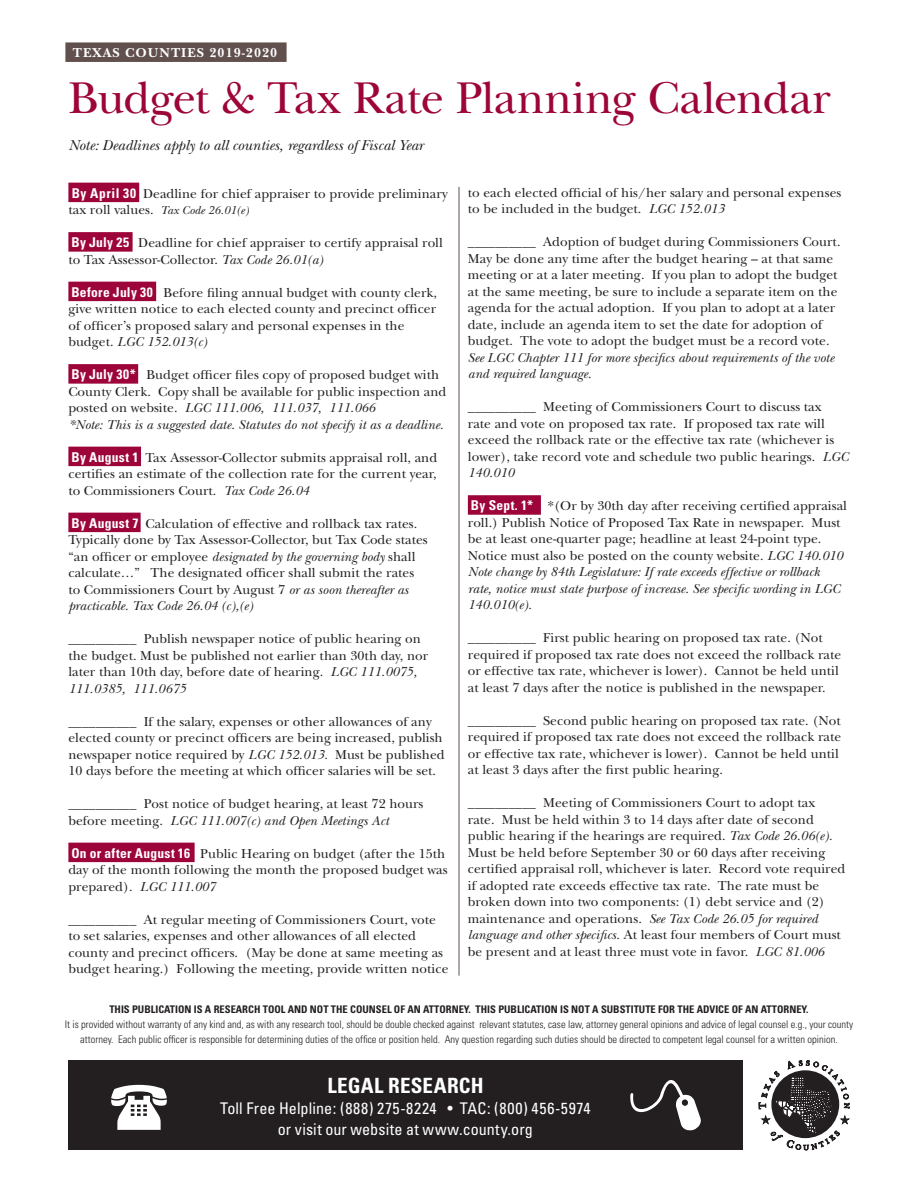
<style>
.page{position:relative;width:918px;height:1188px;background:#fff}
.page>*{position:absolute;margin:0;border:0;box-sizing:border-box;transform-origin:0 0}
.t1{font:46.5px "New Baskerville";letter-spacing:-.01em;color:#9d053a}
.t2{font:700 condensed 21px "Univers";letter-spacing:.015em;color:#fff}
.t3{font:condensed 16.05px/21px "Univers";letter-spacing:.01em;color:#fff;text-align:center}
.t4{font:italic 15px "New Baskerville";color:#231f20}
.t5{font:13.5px/16.5px "New Baskerville";letter-spacing:.005em;color:#231f20}
.t6{font:700 13.5px "New Baskerville";letter-spacing:.075em;color:#fff}
.t7{font:italic 12px "New Baskerville";letter-spacing:.005em;color:#231f20}
.t8{font:300 condensed 10.5px/15px "Univers";color:#231f20;text-align:center}
.s1{font-family:"Univers";font-weight:700;font-stretch:condensed;color:#fff}
.s2{font-style:normal;font-size:13.5px}
.s3{font-style:italic}
.s4{font-weight:700}
</style>
<div class="page">
<div style="left:65px;top:42px;width:222px;height:20px;background:#61504e"></div>
<div style="left:68px;top:183px;width:71px;height:19px;background:#9d053a"></div>
<div style="left:68px;top:232px;width:65px;height:20px;background:#9d053a"></div>
<div style="left:68px;top:282px;width:88px;height:19px;background:#9d053a"></div>
<div style="left:68px;top:364px;width:70px;height:20px;background:#9d053a"></div>
<div style="left:68px;top:447px;width:73px;height:19px;background:#9d053a"></div>
<div style="left:68px;top:513px;width:73px;height:19px;background:#9d053a"></div>
<div style="left:68px;top:843px;width:127px;height:19px;background:#9d053a"></div>
<div style="left:468px;top:495px;width:73px;height:20px;background:#9d053a"></div>
<hr style="left:459px;top:187px;width:1px;height:789px;background:#61504e">
<div style="left:68px;top:1061px;width:674px;height:89px;background:#231f20"></div>
<svg style="left:630px;top:1080px;width:71px;height:51px"></svg>
<svg style="left:111px;top:1085px;width:56px;height:45px"></svg>
<svg style="left:759px;top:1060px;width:90px;height:90px"></svg>
<p class="t6" style="left:73px;top:45px;width:206px">TEXAS COUNTIES 2019-2020</p>
<p class="t1" style="left:68px;top:71px;width:764px">Budget &amp; Tax Rate Planning Calendar</p>
<p class="t4" style="left:68px;top:136px;width:356px">Note: Deadlines apply to all counties, regardless of Fiscal Year</p>
<p class="t5" style="left:72px;top:185px;width:378px"><span class="s1">By April 30</span> Deadline for chief appraiser to provide preliminary</p>
<p class="t7" style="left:68px;top:203px;width:182px"><span class="s2">tax roll values.</span> Tax Code 26.01(e)</p>
<p class="t5" style="left:68px;top:235px;width:376px"><span class="s1">By July 25</span> Deadline for chief appraiser to certify appraisal roll to Tax Assessor-Collector. <span class="s3">Tax Code 26.01(a)</span></p>
<p class="t5" style="left:68px;top:284px;width:370px"><span class="s1">Before July 30</span> Before filing annual budget with county clerk, give written notice to each elected county and precinct officer of officer’s proposed salary and personal expenses in the budget. <span class="s3">LGC 152.013(c)</span></p>
<p class="t5" style="left:68px;top:367px;width:379px"><span class="s1">By July 30*</span> Budget officer files copy of proposed budget with County Clerk. Copy shall be available for public inspection and posted on website. <span class="s3">LGC 111.006, 111.037, 111.066<br>*Note: This is a suggested date. Statutes do not specify it as a deadline.</span></p>
<p class="t5" style="left:68px;top:449px;width:370px;text-align:justify"><span class="s1">By August 1</span> Tax Assessor-Collector submits appraisal roll, and certifies an estimate of the collection rate for the current year, to Commissioners Court. <span class="s3">Tax Code 26.04</span></p>
<p class="t5" style="left:68px;top:515px;width:361px"><span class="s1">By August 7</span> Calculation of effective and rollback tax rates.<br>Typically done by Tax Assessor-Collector, but Tax Code states “an officer or employee <span class="s3">designated by the governing body</span> shall calculate…” The designated officer shall submit the rates to Commissioners Court by August 7 <span class="s3">or as soon thereafter as practicable. Tax Code 26.04 (c),(e)</span></p>
<p class="t5" style="left:68px;top:631px;width:361px">__________ Publish newspaper notice of public hearing on the budget. Must be published not earlier than 30th day, nor later than 10th day, before date of hearing. <span class="s3">LGC 111.0075, 111.0385, 111.0675</span></p>
<p class="t5" style="left:68px;top:713px;width:378px">__________ If the salary, expenses or other allowances of any elected county or precinct officers are being increased, publish newspaper notice required by <span class="s3">LGC 152.013.</span> Must be published 10 days before the meeting at which officer salaries will be set.</p>
<p class="t5" style="left:68px;top:795px;width:356px">__________ Post notice of budget hearing, at least 72 hours before meeting. <span class="s3">LGC 111.007(c) and Open Meetings Act</span></p>
<p class="t5" style="left:68px;top:845px;width:381px"><span class="s1">On or after August 16</span> Public Hearing on budget (after the 15th day of the month following the month the proposed budget was prepared). <span class="s3">LGC 111.007</span></p>
<p class="t5" style="left:68px;top:911px;width:382px">__________ At regular meeting of Commissioners Court, vote to set salaries, expenses and other allowances of all elected county and precinct officers. (May be done at same meeting as budget hearing.) Following the meeting, provide written notice</p>
<p class="t5" style="left:468px;top:184px;width:375px">to each elected official of his/her salary and personal expenses to be included in the budget. <span class="s3">LGC 152.013</span></p>
<p class="t5" style="left:468px;top:234px;width:374px">__________ Adoption of budget during Commissioners Court.<br>May be done any time after the budget hearing – at that same meeting or at a later meeting. If you plan to adopt the budget at the same meeting, be sure to include a separate item on the agenda for the actual adoption. If you plan to adopt at a later date, include an agenda item to set the date for adoption of budget. The vote to adopt the budget must be a record vote.<br><span class="s3">See LGC Chapter 111 for more specifics about requirements of the vote and required language.</span></p>
<p class="t5" style="left:468px;top:399px;width:382px">__________ Meeting of Commissioners Court to discuss tax<br>rate and vote on proposed tax rate. If proposed tax rate will exceed the rollback rate or the effective tax rate (whichever is lower), take record vote and schedule two public hearings. <span class="s3">LGC 140.010</span></p>
<p class="t5" style="left:468px;top:498px;width:381px"><span class="s1">By Sept. 1*</span> *(Or by 30th day after receiving certified appraisal roll.) Publish Notice of Proposed Tax Rate in newspaper. Must be at least one-quarter page; headline at least 24-point type.<br>Notice must also be posted on the county website. <span class="s3">LGC 140.010<br>Note change by 84th Legislature: If rate exceeds effective or rollback<br>rate, notice must state purpose of increase. See specific wording in LGC 140.010(e).</span></p>
<p class="t5" style="left:468px;top:630px;width:375px">__________ First public hearing on proposed tax rate. (Not required if proposed tax rate does not exceed the rollback rate or effective tax rate, whichever is lower). Cannot be held until at least 7 days after the notice is published in the newspaper.</p>
<p class="t5" style="left:468px;top:712px;width:375px">__________ Second public hearing on proposed tax rate. (Not required if proposed tax rate does not exceed the rollback rate or effective tax rate, whichever is lower). Cannot be held until at least 3 days after the first public hearing.</p>
<p class="t5" style="left:468px;top:795px;width:379px">__________ Meeting of Commissioners Court to adopt tax rate. Must be held within 3 to 14 days after date of second public hearing if the hearings are required. <span class="s3">Tax Code 26.06(e).<br></span>Must be held before September 30 or 60 days after receiving certified appraisal roll, whichever is later. Record vote required if adopted rate exceeds effective tax rate. The rate must be broken down into two components: (1) debt service and (2) maintenance and operations. <span class="s3">See Tax Code 26.05 for required language and other specifics.</span> At least four members of Court must be present and at least three must vote in favor. <span class="s3">LGC 81.006</span></p>
<p class="t8" style="left:65px;top:1002px;width:790px"><span class="s4">THIS PUBLICATION IS A RESEARCH TOOL AND NOT THE COUNSEL OF AN ATTORNEY. THIS PUBLICATION IS NOT A SUBSTITUTE FOR THE ADVICE OF AN ATTORNEY.<br></span>It is provided without warranty of any kind and, as with any research tool, should be double checked against relevant statutes, case law, attorney general opinions and advice of legal counsel e.g., your county attorney. Each public officer is responsible for determining duties of the office or position held. Any question regarding such duties should be directed to competent legal counsel for a written opinion.</p>
<p class="t2" style="left:327px;top:1072px;width:158px">LEGAL RESEARCH</p>
<p class="t3" style="left:220px;top:1097px;width:372px">Toll Free Helpline: (888) 275-8224 • TAC: (800) 456-5974 or visit our website at www.county.org</p>
</div>
